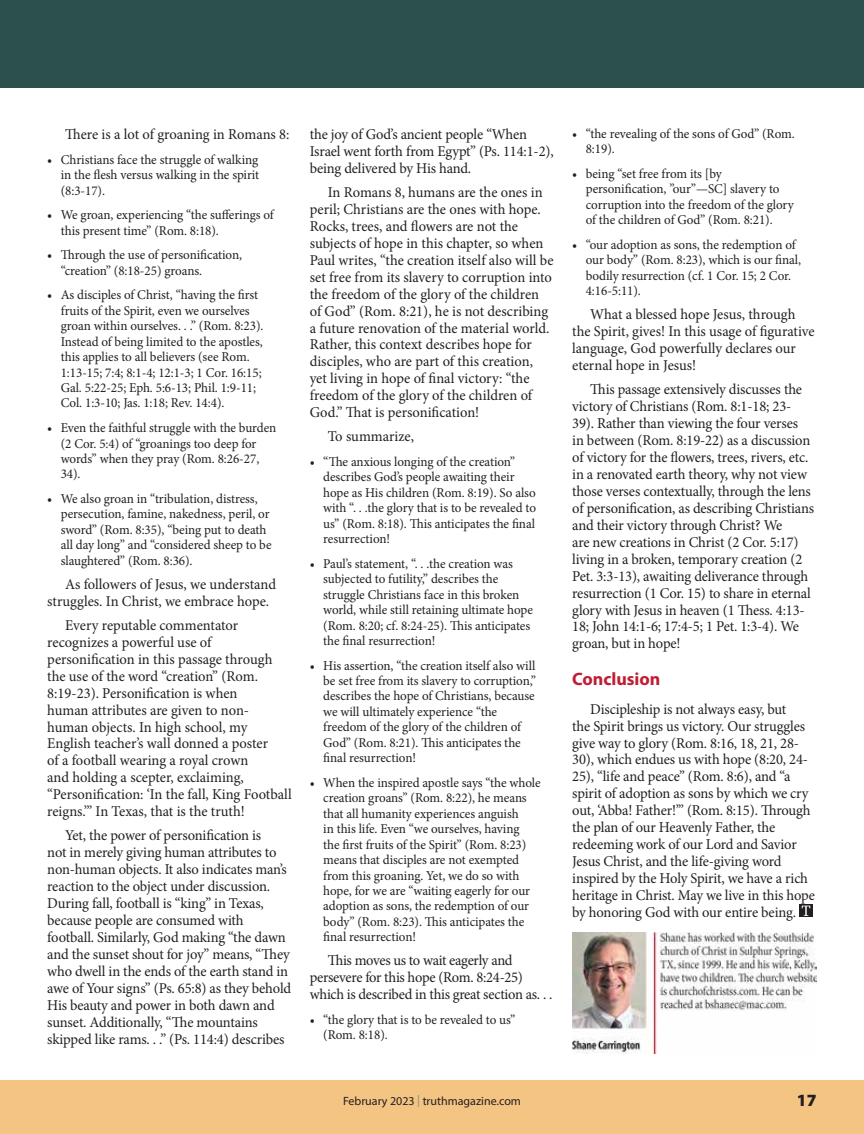
<style>
.page{position:relative;width:864px;height:1134px;background:#fff}
.page>*{position:absolute;margin:0;border:0;box-sizing:border-box;transform-origin:0 0}
.t1{font:700 18px "Myriad Pro";letter-spacing:-.005em;color:#be1e35}
.t2{font:900 17.25px "Myriad Pro";color:#231f20}
.t3{font:15px/17px "Minion Pro";letter-spacing:-.01em;color:#231f20}
.t4{font:13.5px/15.5px "Minion Pro";letter-spacing:-.005em;color:#231f20}
.t5{font:12px "Myriad Pro";color:#231f20}
.s1{color:#8a8c8f}
</style>
<div class="page">
<div style="left:0;top:1080px;width:864px;height:54px;background:#f4c483"></div>
<div style="left:0;top:0;width:864px;height:88px;background:#2c514c"></div>
<img style="left:572px;top:933px;width:245px;height:120px">
<svg style="left:799px;top:905px;width:14px;height:12px"></svg>
<svg style="left:802px;top:906px;width:8px;height:10px"></svg>
<p class="t3" style="left:65px;top:126px;width:226px">There is a lot of groaning in Romans 8:</p>
<p class="t4" style="left:61px;top:152px;width:200px;text-align:justify;text-indent:-14px">• Christians face the struggle of walking in the flesh versus walking in the spirit (8:3-17).</p>
<p class="t4" style="left:61px;top:207px;width:215px;text-indent:-14px">• We groan, experiencing “the sufferings of this present time” (Rom. 8:18).</p>
<p class="t4" style="left:61px;top:247px;width:183px;text-indent:-14px">• Through the use of personification, “creation” (8:18-25) groans.</p>
<p class="t4" style="left:61px;top:287px;width:204px;text-indent:-14px">• As disciples of Christ, “having the first fruits of the Spirit, even we ourselves groan within ourselves. . .” (Rom. 8:23).<br>Instead of being limited to the apostles, this applies to all believers (see Rom.<br>1:13-15; 7:4; 8:1-4; 12:1-3; 1 Cor. 16:15; Gal. 5:22-25; Eph. 5:6-13; Phil. 1:9-11; Col. 1:3-10; Jas. 1:18; Rev. 14:4).</p>
<p class="t4" style="left:61px;top:420px;width:217px;text-indent:-14px">• Even the faithful struggle with the burden (2 Cor. 5:4) of “groanings too deep for words” when they pray (Rom. 8:26-27,<br>34).</p>
<p class="t4" style="left:61px;top:491px;width:212px;text-indent:-14px">• We also groan in “tribulation, distress, persecution, famine, nakedness, peril, or sword” (Rom. 8:35), “being put to death all day long” and “considered sheep to be slaughtered” (Rom. 8:36).</p>
<p class="t3" style="left:47px;top:576px;width:230px;text-indent:18px">As followers of Jesus, we understand struggles. In Christ, we embrace hope.</p>
<p class="t3" style="left:47px;top:617px;width:246px;text-indent:18px">Every reputable commentator recognizes a powerful use of personification in this passage through the use of the word “creation” (Rom.<br>8:19-23). Personification is when<br>human attributes are given to non&shy;human objects. In high school, my English teacher’s wall donned a poster<br>of a football wearing a royal crown<br>and holding a scepter, exclaiming, “Personification: ‘In the fall, King Football reigns.’” In Texas, that is the truth!</p>
<p class="t3" style="left:47px;top:827px;width:246px;text-indent:18px">Yet, the power of personification is<br>not in merely giving human attributes to non-human objects. It also indicates man’s reaction to the object under discussion.<br>During fall, football is “king” in Texas, because people are consumed with football. Similarly, God making “the dawn and the sunset shout for joy” means, “They who dwell in the ends of the earth stand in awe of Your signs” (Ps. 65:8) as they behold His beauty and power in both dawn and sunset. Additionally, “The mountains skipped like rams. . .” (Ps. 114:4) describes</p>
<p class="t3" style="left:310px;top:126px;width:245px">the joy of God’s ancient people “When<br>Israel went forth from Egypt” (Ps. 114:1-2), being delivered by His hand.</p>
<p class="t3" style="left:310px;top:184px;width:245px;text-indent:18px">In Romans 8, humans are the ones in peril; Christians are the ones with hope.<br>Rocks, trees, and flowers are not the subjects of hope in this chapter, so when Paul writes, “the creation itself also will be set free from its slavery to corruption into the freedom of the glory of the children of God” (Rom. 8:21), he is not describing a future renovation of the material world.<br>Rather, this context describes hope for disciples, who are part of this creation, yet living in hope of final victory: “the freedom of the glory of the children of God.” That is personification!</p>
<p class="t3" style="left:328px;top:428px;width:88px">To summarize,</p>
<p class="t4" style="left:323px;top:454px;width:214px;text-indent:-14px">• “The anxious longing of the creation” describes God’s people awaiting their hope as His children (Rom. 8:19). So also with “. . .the glory that is to be revealed to us” (Rom. 8:18). This anticipates the final resurrection!</p>
<p class="t4" style="left:323px;top:556px;width:211px;text-indent:-14px">• Paul’s statement, “. . .the creation was subjected to futility,” describes the struggle Christians face in this broken world, while still retaining ultimate hope (Rom. 8:20; cf. 8:24-25). This anticipates the final resurrection!</p>
<p class="t4" style="left:323px;top:658px;width:214px;text-indent:-14px">• His assertion, “the creation itself also will be set free from its slavery to corruption,” describes the hope of Christians, because we will ultimately experience “the freedom of the glory of the children of God” (Rom. 8:21). This anticipates the final resurrection!</p>
<p class="t4" style="left:323px;top:775px;width:219px;text-indent:-14px">• When the inspired apostle says “the whole creation groans” (Rom. 8:22), he means that all humanity experiences anguish<br>in this life. Even “we ourselves, having<br>the first fruits of the Spirit” (Rom. 8:23) means that disciples are not exempted from this groaning. Yet, we do so with hope, for we are “waiting eagerly for our adoption as sons, the redemption of our body” (Rom. 8:23). This anticipates the final resurrection!</p>
<p class="t3" style="left:310px;top:952px;width:244px;text-indent:18px">This moves us to wait eagerly and persevere for this hope (Rom. 8:24-25) which is described in this great section as. . .</p>
<p class="t4" style="left:323px;top:1012px;width:194px;text-indent:-14px">• “the glory that is to be revealed to us” (Rom. 8:18).</p>
<p class="t4" style="left:586px;top:126px;width:211px;text-indent:-14px">• “the revealing of the sons of God” (Rom.<br>8:19).</p>
<p class="t4" style="left:586px;top:166px;width:210px;text-indent:-14px">• being “set free from its [by personification, ”our”—SC] slavery to corruption into the freedom of the glory of the children of God” (Rom. 8:21).</p>
<p class="t4" style="left:586px;top:237px;width:217px;text-indent:-14px">• “our adoption as sons, the redemption of our body” (Rom. 8:23), which is our final, bodily resurrection (cf. 1 Cor. 15; 2 Cor.<br>4:16-5:11).</p>
<p class="t3" style="left:572px;top:306px;width:244px;text-indent:18px">What a blessed hope Jesus, through the Spirit, gives! In this usage of figurative language, God powerfully declares our eternal hope in Jesus!</p>
<p class="t3" style="left:572px;top:381px;width:243px;text-indent:18px">This passage extensively discusses the victory of Christians (Rom. 8:1-18; 23- 39). Rather than viewing the four verses<br>in between (Rom. 8:19-22) as a discussion of victory for the flowers, trees, rivers, etc. in a renovated earth theory, why not view those verses contextually, through the lens of personification, as describing Christians and their victory through Christ? We<br>are new creations in Christ (2 Cor. 5:17) living in a broken, temporary creation (2<br>Pet. 3:3-13), awaiting deliverance through resurrection (1 Cor. 15) to share in eternal glory with Jesus in heaven (1 Thess. 4:13- 18; John 14:1-6; 17:4-5; 1 Pet. 1:3-4). We groan, but in hope!</p>
<p class="t1" style="left:572px;top:668px;width:90px">Conclusion</p>
<p class="t3" style="left:572px;top:700px;width:244px;text-indent:18px">Discipleship is not always easy, but<br>the Spirit brings us victory. Our struggles give way to glory (Rom. 8:16, 18, 21, 28- 30), which endues us with hope (8:20, 24- 25), “life and peace” (Rom. 8:6), and “a spirit of adoption as sons by which we cry out, ‘Abba! Father!’” (Rom. 8:15). Through the plan of our Heavenly Father, the redeeming work of our Lord and Savior Jesus Christ, and the life-giving word inspired by the Holy Spirit, we have a rich heritage in Christ. May we live in this hope by honoring God with our entire being.</p>
<p class="t5" style="left:343px;top:1094px;width:179px">February 2023 <span class="s1">|</span> truthmagazine.com</p>
<p class="t2" style="left:797px;top:1089px;width:21px">17</p>
</div>
